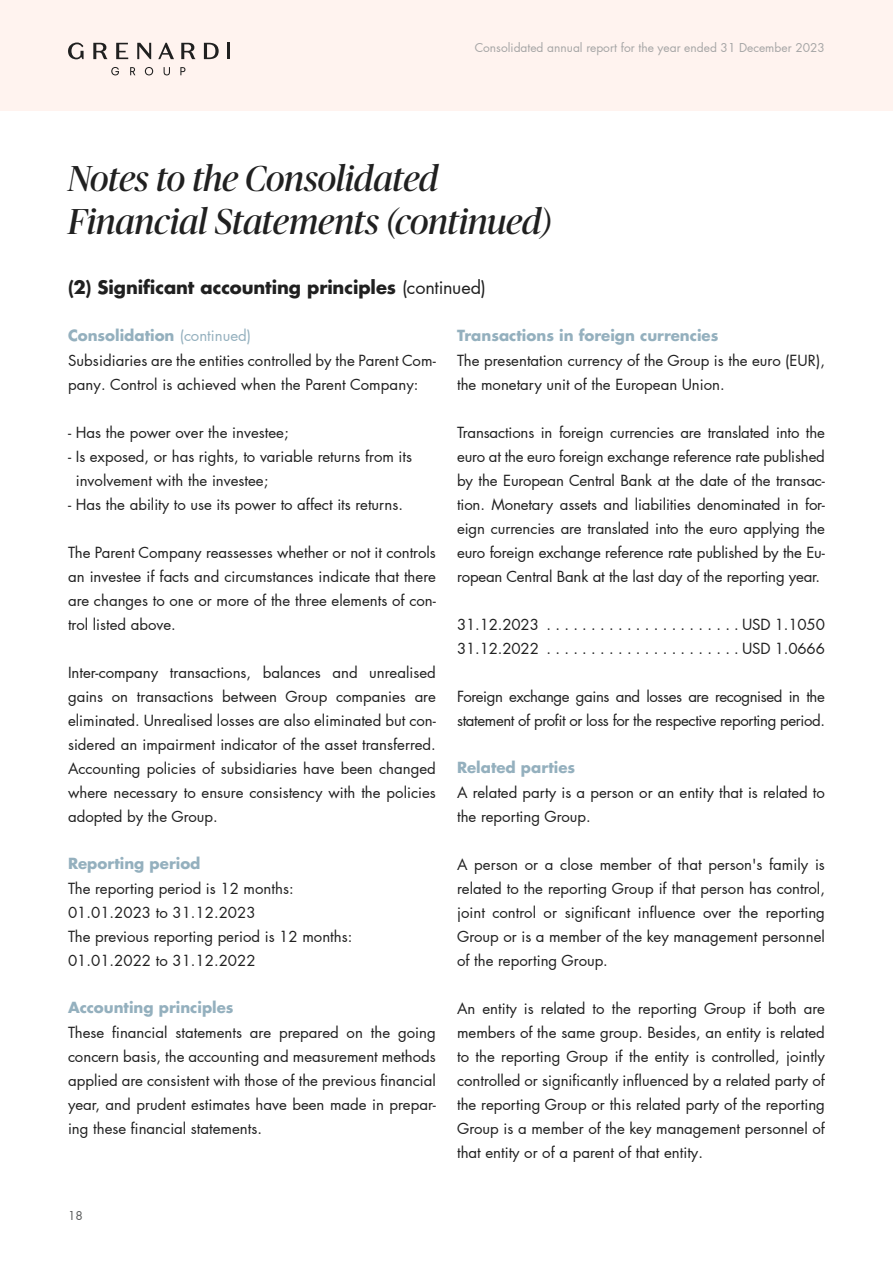
<style>
.page{position:relative;width:893px;height:1263px;background:#fff}
.page>*{position:absolute;margin:0;border:0;box-sizing:border-box;transform-origin:0 0}
.t1{font:italic 36px/43.2px "Publico Banner";letter-spacing:-.01em;color:#202020}
.t2{font:700 18px "Futura LT Pro";letter-spacing:-.005em;color:#202020}
.t3{font:15px/24px "Futura LT Pro";color:#202020}
.t4{font:15px/24px "Futura LT Pro";letter-spacing:-.025em;color:#202020}
.t5{font:700 15px "Futura LT Pro";color:#94b0be}
.t6{font:12px "Futura LT Pro";color:#a6a6a6}
.t7{font:12px "Futura LT Pro";color:#595b5b}
.s1{font-weight:400}
.s2{font-weight:700;color:#94b0be}
.s3{color:#94b0be}
</style>
<div class="page">
<div style="left:0;top:0;width:893px;height:111px;background:#fff3ef"></div>
<svg style="left:111px;top:67px;width:8px;height:8px"></svg>
<svg style="left:130px;top:67px;width:5px;height:8px"></svg>
<svg style="left:145px;top:67px;width:8px;height:8px"></svg>
<svg style="left:164px;top:67px;width:6px;height:8px"></svg>
<svg style="left:180px;top:67px;width:5px;height:8px"></svg>
<svg style="left:93px;top:43px;width:15px;height:16px"></svg>
<svg style="left:181px;top:43px;width:15px;height:16px"></svg>
<svg style="left:68px;top:43px;width:16px;height:16px"></svg>
<svg style="left:116px;top:43px;width:12px;height:16px"></svg>
<svg style="left:158px;top:43px;width:16px;height:16px"></svg>
<hr style="left:227px;top:43px;width:3px;height:16px;background:#202020">
<svg style="left:137px;top:43px;width:14px;height:16px"></svg>
<svg style="left:204px;top:43px;width:15px;height:16px"></svg>
<p class="t6" style="left:475px;top:40px;width:352px">Consolidated annual report for the year ended 31 December 2023</p>
<h1 class="t1" style="left:68px;top:154px;width:485px">Notes to the Consolidated<br>Financial Statements (continued)</h1>
<p class="t2" style="left:68px;top:273px;width:419px">(2) Significant accounting principles <span class="s1">(continued)</span></p>
<p class="t3" style="left:68px;top:322px;width:369px;line-height:25.5px"><span class="s2">Consolidation</span> <span class="s3">(continued)<br></span>Subsidiaries are the entities controlled by the Parent Com-</p>
<p class="t3" style="left:68px;top:372px;width:352px">pany. Control is achieved when the Parent Company:</p>
<p class="t3" style="left:68px;top:420px;width:222px">- Has the power over the investee;</p>
<p class="t3" style="left:76px;top:444px;width:338px;text-indent:-8px">- Is exposed, or has rights, to variable returns from its involvement with the investee;</p>
<p class="t3" style="left:68px;top:492px;width:336px">- Has the ability to use its power to affect its returns.</p>
<p class="t3" style="left:68px;top:540px;width:369px;text-align:justify">The Parent Company reassesses whether or not it controls an investee if facts and circumstances indicate that there are changes to one or more of the three elements of con&shy;trol listed above.</p>
<p class="t3" style="left:68px;top:660px;width:369px">Inter-company transactions, balances and unrealised gains on transactions between Group companies are eliminated. Unrealised losses are also eliminated but con&shy;sidered an impairment indicator of the asset transferred.<br>Accounting policies of subsidiaries have been changed where necessary to ensure consistency with the policies adopted by the Group.</p>
<p class="t5" style="left:68px;top:851px;width:134px">Reporting period</p>
<p class="t3" style="left:68px;top:876px;width:286px">The reporting period is 12 months:<br>01.01.2023 to 31. 12.2023<br>The previous reporting period is 12 months:<br>01.01.2022 to 31. 12.2022</p>
<p class="t5" style="left:68px;top:995px;width:167px">Accounting principles</p>
<p class="t3" style="left:68px;top:1020px;width:369px;text-align:justify">These financial statements are prepared on the going concern basis, the accounting and measurement methods applied are consistent with those of the previous financial year, and prudent estimates have been made in prepar&shy;ing these financial statements.</p>
<p class="t5" style="left:457px;top:323px;width:263px">Transactions in foreign currencies</p>
<p class="t3" style="left:457px;top:348px;width:369px">The presentation currency of the Group is the euro (EUR), the monetary unit of the European Union.</p>
<p class="t3" style="left:457px;top:420px;width:369px;text-align:justify">Transactions in foreign currencies are translated into the euro at the euro foreign exchange reference rate published by the European Central Bank at the date of the transac&shy;tion. Monetary assets and liabilities denominated in for&shy;eign currencies are translated into the euro applying the euro foreign exchange reference rate published by the Eu&shy;ropean Central Bank at the last day of the reporting year.</p>
<p class="t3" style="left:457px;top:612px;width:369px">31. 12.2023 . . . . . . . . . . . . . . . . . . . . . USD 1. 1050</p>
<p class="t3" style="left:457px;top:636px;width:369px">31. 12.2022 . . . . . . . . . . . . . . . . . . . . . USD 1.0666</p>
<p class="t4" style="left:457px;top:684px;width:369px">Foreign exchange gains and losses are recognised in the statement of profit or loss for the respective reporting period.</p>
<p class="t5" style="left:457px;top:755px;width:120px">Related parties</p>
<p class="t3" style="left:457px;top:780px;width:369px">A related party is a person or an entity that is related to the reporting Group.</p>
<p class="t3" style="left:457px;top:852px;width:369px;text-align:justify">A person or a close member of that person's family is related to the reporting Group if that person has control, joint control or significant influence over the reporting Group or is a member of the key management personnel of the reporting Group.</p>
<p class="t3" style="left:457px;top:996px;width:369px;text-align:justify">An entity is related to the reporting Group if both are members of the same group. Besides, an entity is related to the reporting Group if the entity is controlled, jointly controlled or significantly influenced by a related party of the reporting Group or this related party of the reporting Group is a member of the key management personnel of that entity or of a parent of that entity.</p>
<p class="t7" style="left:68px;top:1208px;width:16px">18</p>
</div>
